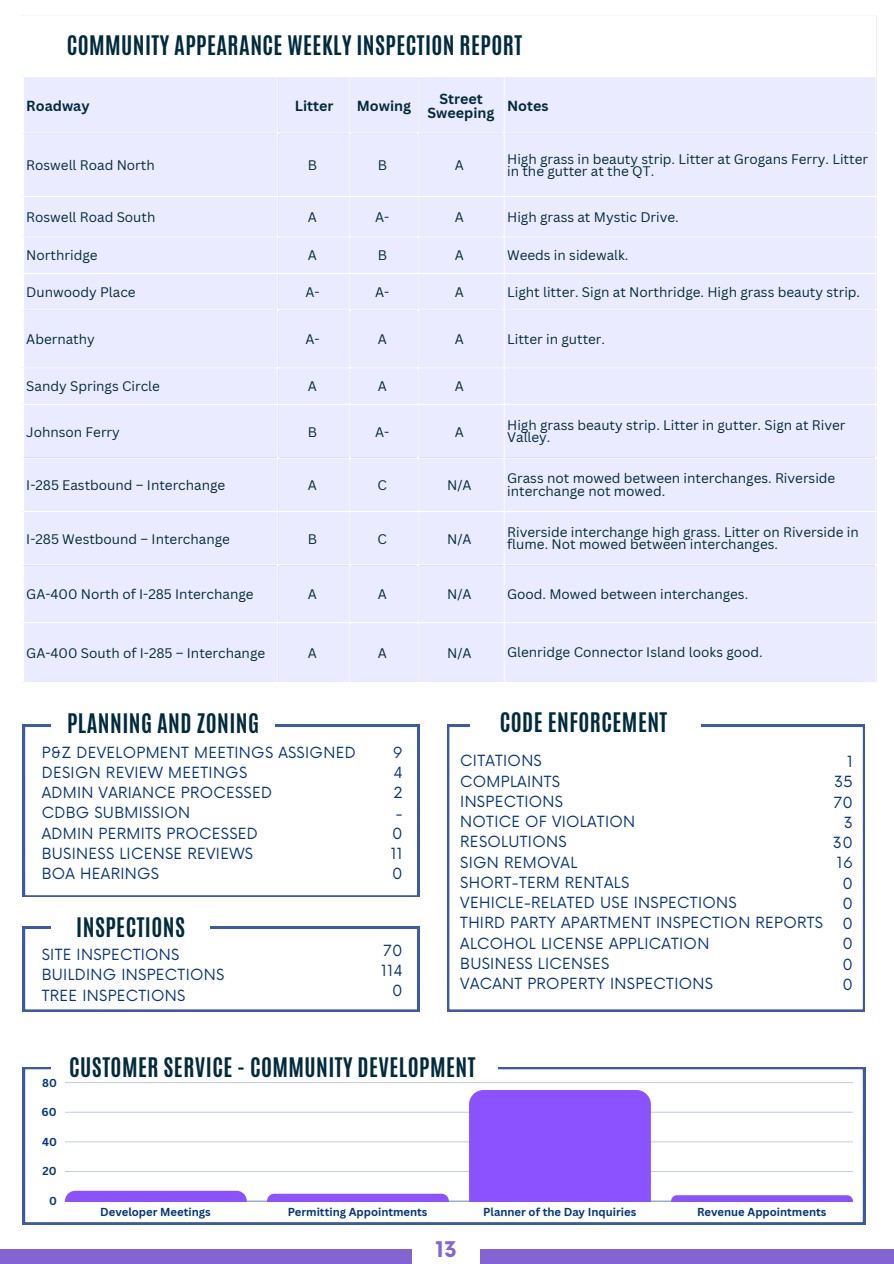
<style>
.page{position:relative;width:894px;height:1264px;background:#fff}
.page>*{position:absolute;margin:0;border:0;box-sizing:border-box;transform-origin:0 0}
.t1{font:700 22.5px "Antonio";letter-spacing:.02em;color:#022a3d}
.t2{font:700 21px "Now";color:#8463d3}
.t3{font:15px/20.2px "Now";letter-spacing:.02em;color:#073577}
.t4{font:700 14.25px/13.5px "Canva Sans";color:#022a3d;text-align:center}
.t5{font:13.5px/12.3px "Canva Sans";color:#022a3d}
.t6{font:700 11.25px "Canva Sans";color:#073577}
</style>
<div class="page">
<div style="left:0;top:1249px;width:893px;height:14px;background:#8463d3"></div>
<div style="left:412px;top:1230px;width:68px;height:33px;background:#fff"></div>
<div style="left:24px;top:77px;width:851px;height:605px;background:#eaebff"></div>
<hr style="left:277px;top:77px;width:1px;height:605px;background:#fff">
<hr style="left:349px;top:77px;width:1px;height:605px;background:#fff">
<hr style="left:417px;top:77px;width:1px;height:605px;background:#fff">
<hr style="left:503px;top:77px;width:1px;height:605px;background:#fff">
<hr style="left:23px;top:132px;width:853px;height:2px;background:#fff">
<hr style="left:23px;top:196px;width:853px;height:1px;background:#fff">
<hr style="left:23px;top:236px;width:853px;height:1px;background:#fff">
<hr style="left:23px;top:273px;width:853px;height:1px;background:#fff">
<hr style="left:23px;top:309px;width:853px;height:2px;background:#fff">
<hr style="left:23px;top:367px;width:853px;height:1px;background:#fff">
<hr style="left:23px;top:404px;width:853px;height:1px;background:#fff">
<hr style="left:23px;top:457px;width:853px;height:1px;background:#fff">
<hr style="left:23px;top:511px;width:853px;height:1px;background:#fff">
<hr style="left:23px;top:564px;width:853px;height:1px;background:#fff">
<hr style="left:23px;top:622px;width:853px;height:1px;background:#fff">
<svg style="left:23px;top:1067px;width:841px;height:157px"></svg>
<svg style="left:23px;top:724px;width:396px;height:173px"></svg>
<svg style="left:51px;top:724px;width:223px;height:29px"></svg>
<svg style="left:447px;top:724px;width:417px;height:287px"></svg>
<svg style="left:470px;top:724px;width:230px;height:27px"></svg>
<svg style="left:23px;top:926px;width:396px;height:85px"></svg>
<hr style="left:65px;top:1200px;width:787px;height:1px;background:#cdd6e3">
<hr style="left:65px;top:1171px;width:787px;height:1px;background:#c2cddd">
<hr style="left:65px;top:1141px;width:787px;height:1px;background:#d9e0ea">
<hr style="left:65px;top:1111px;width:787px;height:1px;background:#eff2f6">
<hr style="left:65px;top:1082px;width:787px;height:1px;background:#c7d1e0">
<svg style="left:51px;top:1067px;width:599px;height:134px"></svg>
<svg style="left:671px;top:1195px;width:181px;height:6px"></svg>
<p class="t1" style="left:67px;top:30px;width:457px">COMMUNITY APPEARANCE WEEKLY INSPECTION REPORT</p>
<p class="t4" style="left:26px;top:99px;width:65px">Roadway</p>
<p class="t4" style="left:295px;top:99px;width:40px">Litter</p>
<p class="t4" style="left:357px;top:99px;width:56px">Mowing</p>
<p class="t4" style="left:427px;top:92px;width:68px">Street<br>Sweeping</p>
<p class="t4" style="left:507px;top:99px;width:43px">Notes</p>
<p class="t5" style="left:26px;top:158px;width:130px">Roswell Road North</p>
<p class="t5" style="left:308px;top:158px;width:11px">B</p>
<p class="t5" style="left:377px;top:158px;width:11px">B</p>
<p class="t5" style="left:454px;top:158px;width:11px">A</p>
<p class="t5" style="left:507px;top:153px;width:362px">High grass in beauty strip. Litter at Grogans Ferry. Litter in the gutter at the QT.</p>
<p class="t5" style="left:26px;top:210px;width:131px">Roswell Road South</p>
<p class="t5" style="left:308px;top:210px;width:11px">A</p>
<p class="t5" style="left:375px;top:210px;width:16px">A-</p>
<p class="t5" style="left:454px;top:210px;width:11px">A</p>
<p class="t5" style="left:507px;top:210px;width:173px">High grass at Mystic Drive.</p>
<p class="t5" style="left:26px;top:248px;width:73px">Northridge</p>
<p class="t5" style="left:308px;top:248px;width:11px">A</p>
<p class="t5" style="left:377px;top:248px;width:11px">B</p>
<p class="t5" style="left:454px;top:248px;width:11px">A</p>
<p class="t5" style="left:507px;top:248px;width:123px">Weeds in sidewalk.</p>
<p class="t5" style="left:26px;top:285px;width:111px">Dunwoody Place</p>
<p class="t5" style="left:305px;top:285px;width:16px">A-</p>
<p class="t5" style="left:375px;top:285px;width:16px">A-</p>
<p class="t5" style="left:454px;top:285px;width:11px">A</p>
<p class="t5" style="left:507px;top:285px;width:354px">Light litter. Sign at Northridge. High grass beauty strip.</p>
<p class="t5" style="left:26px;top:333px;width:70px">Abernathy</p>
<p class="t5" style="left:305px;top:333px;width:16px">A-</p>
<p class="t5" style="left:377px;top:333px;width:11px">A</p>
<p class="t5" style="left:454px;top:333px;width:11px">A</p>
<p class="t5" style="left:507px;top:333px;width:99px">Litter in gutter.</p>
<p class="t5" style="left:26px;top:379px;width:135px">Sandy Springs Circle</p>
<p class="t5" style="left:308px;top:379px;width:11px">A</p>
<p class="t5" style="left:377px;top:379px;width:11px">A</p>
<p class="t5" style="left:454px;top:379px;width:11px">A</p>
<p class="t5" style="left:26px;top:425px;width:95px">Johnson Ferry</p>
<p class="t5" style="left:308px;top:425px;width:11px">B</p>
<p class="t5" style="left:375px;top:425px;width:16px">A-</p>
<p class="t5" style="left:454px;top:425px;width:11px">A</p>
<p class="t5" style="left:507px;top:418px;width:340px">High grass beauty strip. Litter in gutter. Sign at River<br>Valley.</p>
<p class="t5" style="left:26px;top:478px;width:200px">I-285 Eastbound – Interchange</p>
<p class="t5" style="left:308px;top:478px;width:11px">A</p>
<p class="t5" style="left:377px;top:478px;width:11px">C</p>
<p class="t5" style="left:447px;top:478px;width:26px">N/A</p>
<p class="t5" style="left:507px;top:472px;width:329px">Grass not mowed between interchanges. Riverside interchange not mowed.</p>
<p class="t5" style="left:26px;top:532px;width:205px">I-285 Westbound – Interchange</p>
<p class="t5" style="left:308px;top:532px;width:11px">B</p>
<p class="t5" style="left:377px;top:532px;width:11px">C</p>
<p class="t5" style="left:447px;top:532px;width:26px">N/A</p>
<p class="t5" style="left:507px;top:525px;width:353px">Riverside interchange high grass. Litter on Riverside in flume. Not mowed between interchanges.</p>
<p class="t5" style="left:26px;top:588px;width:229px">GA-400 North of I-285 Interchange</p>
<p class="t5" style="left:308px;top:588px;width:11px">A</p>
<p class="t5" style="left:377px;top:588px;width:11px">A</p>
<p class="t5" style="left:447px;top:588px;width:26px">N/A</p>
<p class="t5" style="left:507px;top:588px;width:242px">Good. Mowed between interchanges.</p>
<p class="t5" style="left:26px;top:646px;width:240px">GA-400 South of I-285 – Interchange</p>
<p class="t5" style="left:308px;top:646px;width:11px">A</p>
<p class="t5" style="left:377px;top:646px;width:11px">A</p>
<p class="t5" style="left:447px;top:646px;width:26px">N/A</p>
<h1 class="t5" style="left:507px;top:645px;width:257px">Glenridge Connector Island looks good.</h1>
<h2 class="t1" style="left:67px;top:707px;width:193px">PLANNING AND ZONING</h2>
<p class="t3" style="left:42px;top:743px;width:315px">P&amp;Z DEVELOPMENT MEETINGS ASSIGNED<br>DESIGN REVIEW MEETINGS<br>ADMIN VARIANCE PROCESSED<br>CDBG SUBMISSION<br>ADMIN PERMITS PROCESSED<br>BUSINESS LICENSE REVIEWS<br>BOA HEARINGS</p>
<p class="t3" style="left:392px;top:743px;width:11px">9</p>
<p class="t3" style="left:393px;top:763px;width:11px">4</p>
<p class="t3" style="left:393px;top:783px;width:11px">2</p>
<p class="t3" style="left:396px;top:803px;width:8px">-</p>
<p class="t3" style="left:392px;top:824px;width:12px">0</p>
<p class="t3" style="left:391px;top:844px;width:13px">11</p>
<h1 class="t3" style="left:392px;top:864px;width:12px">0</h1>
<p class="t1" style="left:76px;top:910px;width:110px">INSPECTIONS</p>
<h1 class="t3" style="left:42px;top:945px;width:184px">SITE INSPECTIONS<br>BUILDING INSPECTIONS<br>TREE INSPECTIONS</h1>
<h2 class="t3" style="left:383px;top:940px;width:21px">70</h2>
<h2 class="t3" style="left:381px;top:961px;width:23px">114</h2>
<h1 class="t3" style="left:392px;top:981px;width:12px">0</h1>
<h2 class="t1" style="left:499px;top:706px;width:169px">CODE ENFORCEMENT</h2>
<p class="t3" style="left:460px;top:751px;width:364px">CITATIONS<br>COMPLAINTS<br>INSPECTIONS<br>NOTICE OF VIOLATION<br>RESOLUTIONS<br>SIGN REMOVAL<br>SHORT-TERM RENTALS<br>VEHICLE-RELATED USE INSPECTIONS<br>THIRD PARTY APARTMENT INSPECTION REPORTS<br>ALCOHOL LICENSE APPLICATION<br>BUSINESS LICENSES<br>VACANT PROPERTY INSPECTIONS</p>
<p class="t3" style="left:832px;top:752px;width:21px;text-align:right">1<br>35<br>70<br>3<br>30<br>16<br>0<br>0<br>0<br>0<br>0<br>0</p>
<p class="t6" style="left:42px;top:1074px;width:16px">80</p>
<p class="t6" style="left:42px;top:1104px;width:17px">60</p>
<p class="t6" style="left:42px;top:1133px;width:16px">40</p>
<p class="t6" style="left:43px;top:1163px;width:16px">20</p>
<p class="t6" style="left:49px;top:1192px;width:9px">0</p>
<p class="t1" style="left:69px;top:1051px;width:407px">CUSTOMER SERVICE - COMMUNITY DEVELOPMENT</p>
<p class="t6" style="left:100px;top:1203px;width:112px">Developer Meetings</p>
<p class="t6" style="left:288px;top:1203px;width:141px">Permitting Appointments</p>
<p class="t6" style="left:483px;top:1203px;width:154px">Planner of the Day Inquiries</p>
<p class="t6" style="left:697px;top:1203px;width:131px">Revenue Appointments</p>
<p class="t2" style="left:435px;top:1237px;width:23px">13</p>
</div>
